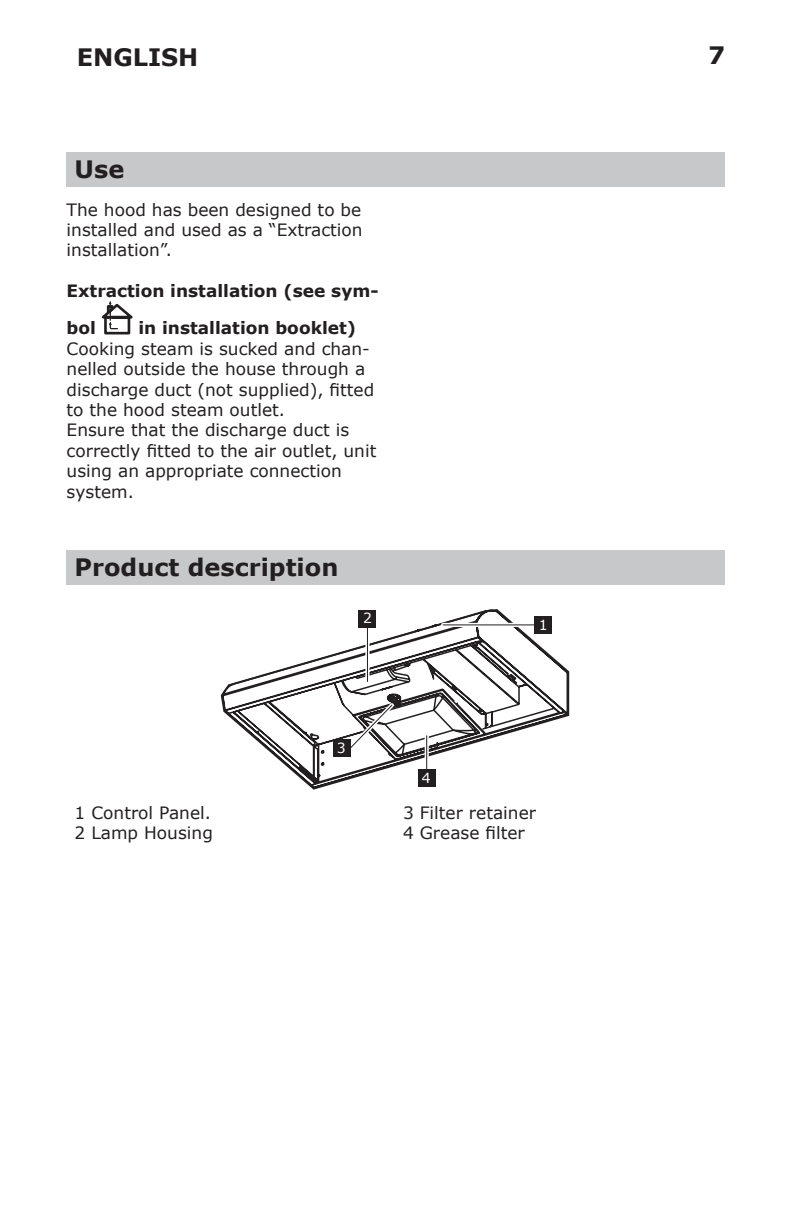
<style>
.page{position:relative;width:792px;height:1224px;background:#fff}
.page>*{position:absolute;margin:0;border:0;box-sizing:border-box;transform-origin:0 0}
.t1{font:700 24px "Verdana IKEA";color:#231f20}
.t2{font:17px/20.4px "Verdana IKEA";color:#231f20}
.t3{font:700 17px/37.4px "Verdana IKEA";color:#231f20}
.t4{font:14px "Verdana IKEA";color:#fff}
</style>
<div class="page">
<div style="left:67px;top:152px;width:658px;height:34px;background:#c7c8ca"></div>
<svg style="left:101px;top:301px;width:32px;height:34px"></svg>
<div style="left:67px;top:550px;width:658px;height:34px;background:#c7c8ca"></div>
<svg style="left:221px;top:609px;width:348px;height:181px"></svg>
<div style="left:365px;top:619px;width:5px;height:63px;background:#fff"></div>
<hr style="left:367px;top:619px;width:1px;height:63px;background:#231f20">
<div style="left:359px;top:610px;width:17px;height:18px;background:#231f20"></div>
<svg style="left:443px;top:623px;width:92px;height:4px"></svg>
<hr style="left:443px;top:624px;width:96px;height:1px;background:#231f20">
<div style="left:535px;top:617px;width:17px;height:17px;background:#231f20"></div>
<svg style="left:425px;top:736px;width:4px;height:34px"></svg>
<hr style="left:426px;top:736px;width:1px;height:42px;background:#231f20">
<div style="left:418px;top:770px;width:17px;height:17px;background:#231f20"></div>
<svg style="left:345px;top:699px;width:53px;height:55px"></svg>
<div style="left:333px;top:739px;width:17px;height:18px;background:#231f20"></div>
<h1 class="t1" style="left:77px;top:42px;width:123px">ENGLISH</h1>
<h1 class="t1" style="left:708px;top:39px;width:19px">7</h1>
<p class="t1" style="left:75px;top:154px;width:51px">Use</p>
<p class="t2" style="left:67px;top:199px;width:298px;text-align:justify">The hood has been designed to be installed and used as a “Extraction installation”.</p>
<p class="t3" style="left:67px;top:272px;width:313px">Extraction installation (see sym&shy;bol</p>
<p class="t3" style="left:138px;top:310px;width:219px">in installation booklet)</p>
<p class="t2" style="left:67px;top:339px;width:309px">Cooking steam is sucked and chan&shy;nelled outside the house through a discharge duct (not supplied), fitted to the hood steam outlet.</p>
<p class="t2" style="left:67px;top:420px;width:311px">Ensure that the discharge duct is correctly fitted to the air outlet, unit using an appropriate connection system.</p>
<p class="t1" style="left:75px;top:552px;width:265px">Product description</p>
<p class="t4" style="left:363px;top:609px;width:10px">2</p>
<p class="t4" style="left:539px;top:616px;width:10px">1</p>
<p class="t2" style="left:75px;top:803px;width:138px">1 Control Panel.</p>
<p class="t2" style="left:75px;top:823px;width:140px">2 Lamp Housing</p>
<p class="t4" style="left:337px;top:739px;width:10px">3</p>
<p class="t4" style="left:422px;top:769px;width:10px">4</p>
<p class="t2" style="left:403px;top:803px;width:135px">3 Filter retainer</p>
<p class="t2" style="left:403px;top:823px;width:123px">4 Grease filter</p>
</div>
